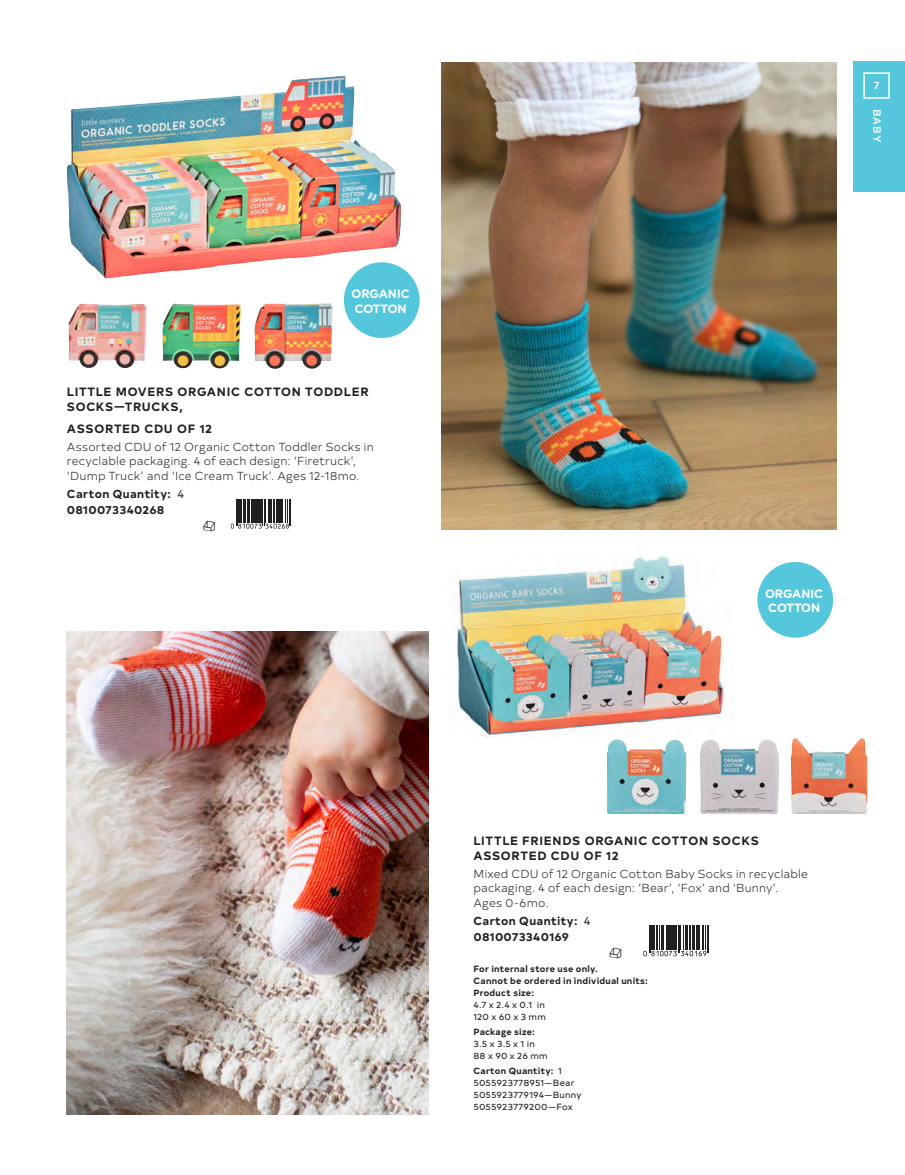
<style>
.page{position:relative;width:905px;height:1175px;background:#fff}
.page>*{position:absolute;margin:0;border:0;box-sizing:border-box;transform-origin:0 0}
._01_RPG_Title{font:700 12px/15px "Typold";letter-spacing:.055em;color:#231f20}
.Burst_Text{font:700 12px "Typold";color:#fff}
._02_RPG_Body{font:300 11.7px/14.5px "Typold";letter-spacing:.01em;color:#231f20}
._03_RPG_Box_Size___C{font:700 11.7px "Typold";letter-spacing:.03em;color:#231f20}
._04_RPG_ISBN_Price{font:700 11.7px "Typold";letter-spacing:.025em;color:#231f20}
.t1{font:500 10.5px "Typold";color:#fff}
._04_RPG_PTC_ONLY_SMA{font:9px/12px "Typold";letter-spacing:.015em;color:#231f20}
._04_RPG_PTC_ONLY_SMA-2{font:700 9px/12px "Typold";letter-spacing:.03em;color:#231f20}
.s1{font-weight:400}
.s2{font-weight:700}
</style>
<div class="page">
<img style="left:441px;top:63px;width:395px;height:467px">
<img style="left:67px;top:632px;width:361px;height:482px">
<img style="left:67px;top:75px;width:334px;height:203px">
<img style="left:254px;top:303px;width:77px;height:66px">
<img style="left:68px;top:304px;width:78px;height:64px">
<img style="left:162px;top:303px;width:79px;height:65px">
<img style="left:455px;top:556px;width:270px;height:182px">
<img style="left:607px;top:739px;width:79px;height:75px">
<img style="left:700px;top:739px;width:78px;height:74px">
<img style="left:791px;top:738px;width:76px;height:76px">
<svg style="left:643px;top:925px;width:66px;height:31px"></svg>
<svg style="left:231px;top:499px;width:60px;height:29px"></svg>
<div style="left:757px;top:562px;width:76px;height:75px;background:#55c7dd;border-radius:50%"></div>
<div style="left:344px;top:262px;width:75px;height:76px;background:#55c7dd;border-radius:50%"></div>
<div style="left:853px;top:61px;width:51px;height:131px;background:#55c7dd"></div>
<div style="left:863px;top:72px;width:26px;height:27px;border:2px solid #fff"></div>
<p class="Burst_Text" style="left:351px;top:284px;width:60px">ORGANIC</p>
<p class="Burst_Text" style="left:354px;top:298px;width:54px">COTTON</p>
<p class="_01_RPG_Title" style="left:67px;top:383px;width:303px">LITTLE MOVERS ORGANIC COTTON TODDLER<br>SOCKS—TRUCKS,</p>
<p class="_01_RPG_Title" style="left:67px;top:420px;width:147px">ASSORTED CDU OF 12</p>
<p class="_02_RPG_Body" style="left:67px;top:438px;width:308px">Assorted CDU of 12 Organic Cotton Toddler Socks in recyclable packaging. 4 of each design: ‘Firetruck’, ‘Dump Truck’ and ‘Ice Cream Truck’. Ages 12-18mo.</p>
<p class="_03_RPG_Box_Size___C" style="left:67px;top:484px;width:119px">Carton Quantity: <span class="s1">4</span></p>
<p class="_04_RPG_ISBN_Price" style="left:67px;top:500px;width:99px">0810073340268</p>
<p class="t1" style="left:873px;top:77px;width:7px">7</p>
<p class="t1" style="left:885px;top:109px;width:35px;rotate:90deg">BABY</p>
<p class="Burst_Text" style="left:765px;top:583px;width:60px">ORGANIC</p>
<p class="Burst_Text" style="left:768px;top:598px;width:54px">COTTON</p>
<p class="_01_RPG_Title" style="left:473px;top:832px;width:287px">LITTLE FRIENDS ORGANIC COTTON SOCKS<br>ASSORTED CDU OF 12</p>
<p class="_02_RPG_Body" style="left:473px;top:865px;width:336px">Mixed CDU of 12 Organic Cotton Baby Socks in recyclable packaging. 4 of each design: ‘Bear’, ‘Fox’ and ‘Bunny’.<br>Ages 0-6mo.</p>
<p class="_03_RPG_Box_Size___C" style="left:473px;top:910px;width:119px">Carton Quantity: <span class="s1">4</span></p>
<p class="_04_RPG_ISBN_Price" style="left:473px;top:927px;width:97px">0810073340169</p>
<p class="_04_RPG_PTC_ONLY_SMA-2" style="left:473px;top:961px;width:176px">For internal store use only.<br>Cannot be ordered in individual units:<br>Product size:<br><span class="s1">4.7 x 2.4 x 0.1 in<br>120 x 60 x 3 mm</span></p>
<p class="_04_RPG_PTC_ONLY_SMA" style="left:473px;top:1025px;width:76px"><span class="s2">Package size:<br></span>3.5 x 3.5 x 1 in<br>88 x 90 x 26 mm</p>
<p class="_04_RPG_PTC_ONLY_SMA" style="left:473px;top:1064px;width:109px"><span class="s2">Carton Quantity:</span> 1<br>5055923778951—Bear<br>5055923779194—Bunny<br>5055923779200—Fox</p>
</div>
